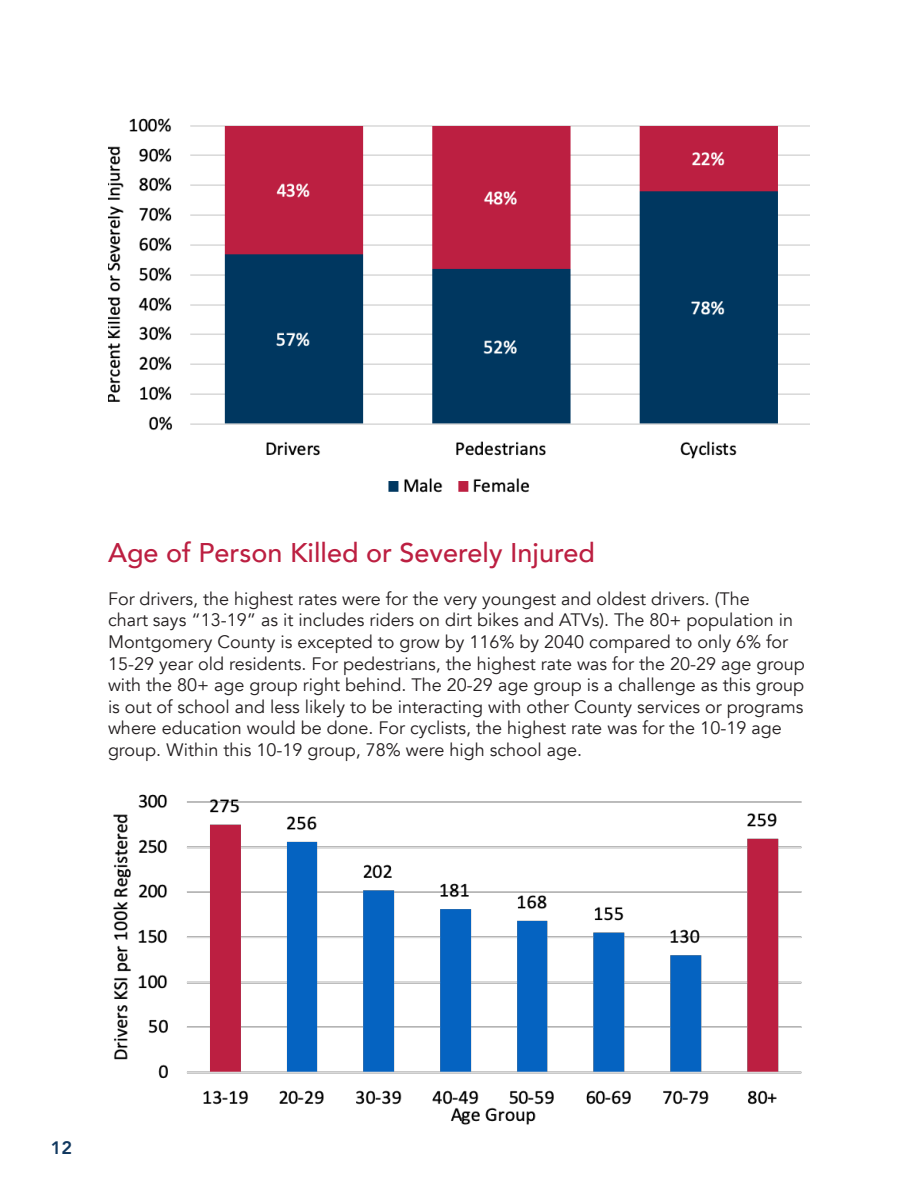
<style>
.page{position:relative;width:918px;height:1188px;background:#fff}
.page>*{position:absolute;margin:0;border:0;box-sizing:border-box;transform-origin:0 0}
.t1{font:500 27px "Avenir";color:#bc1f41}
.t2{font:18px/21.6px "Avenir";color:#231f20}
.t3{font:800 18px "Avenir";color:#11385f}
</style>
<div class="page">
<img style="left:108px;top:118px;width:701px;height:375px">
<img style="left:113px;top:794px;width:689px;height:331px">
<p class="t1" style="left:108px;top:529px;width:489px">Age of Person Killed or Severely Injured</p>
<p class="t2" style="left:108px;top:588px;width:698px">For drivers, the highest rates were for the very youngest and oldest drivers. (The<br>chart says “13-19” as it includes riders on dirt bikes and ATVs). The 80+ population in Montgomery County is excepted to grow by 116% by 2040 compared to only 6% for 15-29 year old residents. For pedestrians, the highest rate was for the 20-29 age group with the 80+ age group right behind. The 20-29 age group is a challenge as this group is out of school and less likely to be interacting with other County services or programs where education would be done. For cyclists, the highest rate was for the 10-19 age group. Within this 10-19 group, 78% were high school age.</p>
<p class="t3" style="left:51px;top:1133px;width:23px">12</p>
</div>
